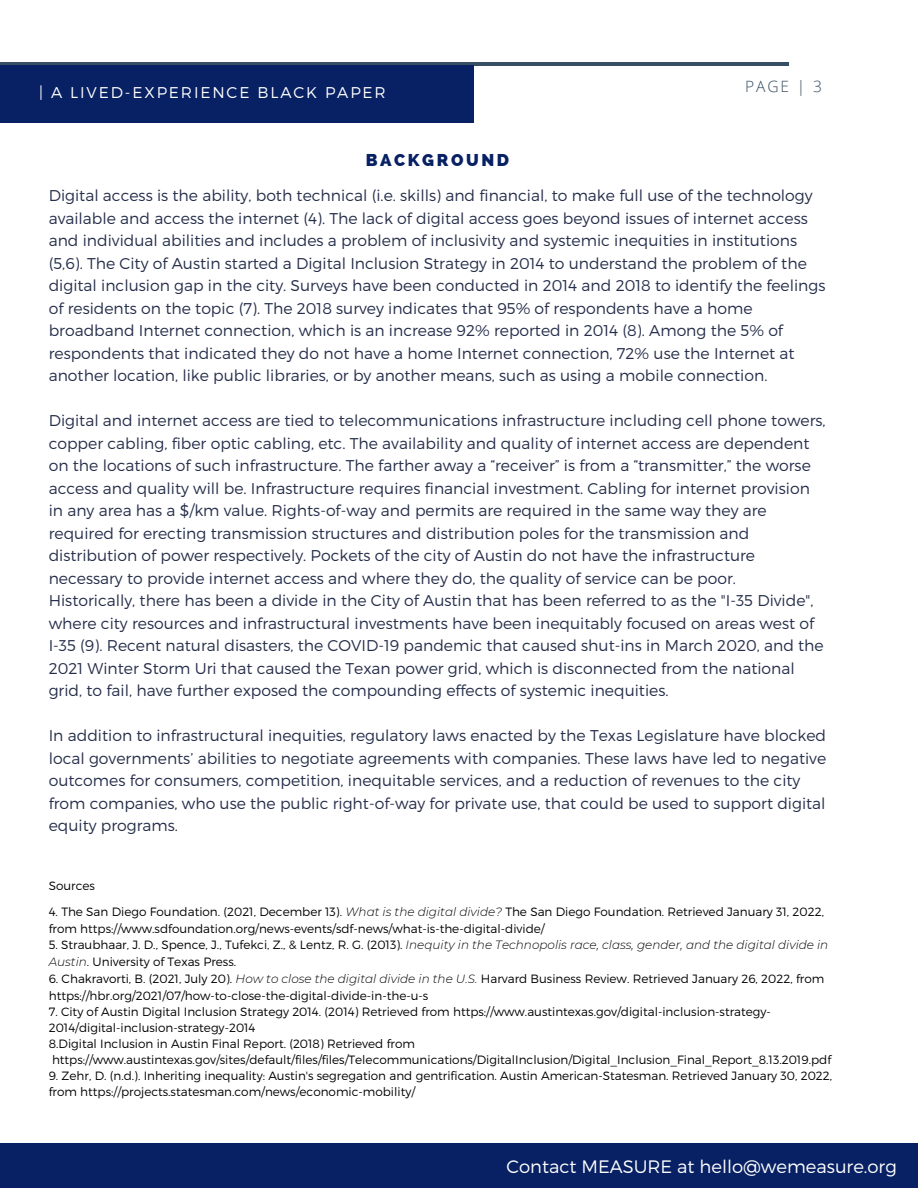
<style>
.page{position:relative;width:918px;height:1188px;background:#fff}
.page>*{position:absolute;margin:0;border:0;box-sizing:border-box;transform-origin:0 0}
.t1{font:300 18px "Montserrat";color:#fff}
.t2{font:800 17.1px "Raleway";letter-spacing:.15em;color:#082164}
.t3{font:300 15.6px/22.5px "Montserrat";color:#252e4a}
.t4{font:300 15.6px "Montserrat";letter-spacing:.12em;color:#fff}
.t5{font:300 15.6px "Open Sans";color:#364d62}
.t6{font:300 12px/16px "Montserrat";color:#000}
.s1{font-style:italic}
</style>
<div class="page">
<hr style="left:0;top:62px;width:789px;height:4px;background:#364d62">
<div style="left:0;top:65px;width:474px;height:58px;background:#082164"></div>
<div style="left:0;top:1144px;width:918px;height:44px;background:#082164"></div>
<p class="t4" style="left:39px;top:82px;width:348px">| A LIVED-EXPERIENCE BLACK PAPER</p>
<p class="t2" style="left:366px;top:150px;width:145px">BACKGROUND</p>
<p class="t5" style="left:745px;top:75px;width:78px">PAGE | 3</p>
<p class="t3" style="left:49px;top:184px;width:778px">Digital access is the ability, both technical (i.e. skills) and financial, to make full use of the technology available and access the internet (4). The lack of digital access goes beyond issues of internet access and individual abilities and includes a problem of inclusivity and systemic inequities in institutions (5,6). The City of Austin started a Digital Inclusion Strategy in 2014 to understand the problem of the digital inclusion gap in the city. Surveys have been conducted in 2014 and 2018 to identify the feelings of residents on the topic (7). The 2018 survey indicates that 95% of respondents have a home broadband Internet connection, which is an increase 92% reported in 2014 (8). Among the 5% of respondents that indicated they do not have a home Internet connection, 72% use the Internet at another location, like public libraries, or by another means, such as using a mobile connection.</p>
<p class="t3" style="left:49px;top:409px;width:778px">Digital and internet access are tied to telecommunications infrastructure including cell phone towers, copper cabling, fiber optic cabling, etc. The availability and quality of internet access are dependent on the locations of such infrastructure. The farther away a “receiver” is from a “transmitter,” the worse access and quality will be. Infrastructure requires financial investment. Cabling for internet provision in any area has a $/km value. Rights-of-way and permits are required in the same way they are required for erecting transmission structures and distribution poles for the transmission and distribution of power respectively. Pockets of the city of Austin do not have the infrastructure necessary to provide internet access and where they do, the quality of service can be poor.<br>Historically, there has been a divide in the City of Austin that has been referred to as the "I-35 Divide", where city resources and infrastructural investments have been inequitably focused on areas west of I-35 (9). Recent natural disasters, the COVID-19 pandemic that caused shut-ins in March 2020, and the 2021 Winter Storm Uri that caused the Texan power grid, which is disconnected from the national grid, to fail, have further exposed the compounding effects of systemic inequities.</p>
<p class="t3" style="left:49px;top:724px;width:779px">In addition to infrastructural inequities, regulatory laws enacted by the Texas Legislature have blocked local governments’ abilities to negotiate agreements with companies. These laws have led to negative outcomes for consumers, competition, inequitable services, and a reduction of revenues to the city from companies, who use the public right-of-way for private use, that could be used to support digital equity programs.</p>
<p class="t6" style="left:49px;top:877px;width:48px">Sources</p>
<p class="t6" style="left:49px;top:903px;width:777px;line-height:17px">4. The San Diego Foundation. (2021, December 13). <span class="s1">What is the digital divide?</span> The San Diego Foundation. Retrieved January 31, 2022, from https://www.sdfoundation.org/news-events/sdf-news/what-is-the-digital-divide/</p>
<p class="t6" style="left:49px;top:936px;width:781px;line-height:17px">5. Straubhaar, J. D., Spence, J., Tufekci, Z., &amp; Lentz, R. G. (2013). <span class="s1">Inequity in the Technopolis race, class, gender, and the digital divide in<br>Austin</span>. University of Texas Press.</p>
<p class="t6" style="left:49px;top:970px;width:777px;line-height:17px">6. Chakravorti, B. (2021, July 20). <span class="s1">How to close the digital divide in the U.S.</span> Harvard Business Review. Retrieved January 26, 2022, from https://hbr.org/2021/07/how-to-close-the-digital-divide-in-the-u-s</p>
<p class="t6" style="left:49px;top:1004px;width:784px">7. City of Austin Digital Inclusion Strategy 2014. (2014) Retrieved from https://www.austintexas.gov/digital-inclusion-strategy-2014/digital-inclusion-strategy-2014<br>8.Digital Inclusion in Austin Final Report. (2018) Retrieved from https://www.austintexas.gov/sites/default/files/files/Telecommunications/DigitalInclusion/Digital_Inclusion_Final_Report_8.13.2019.pdf</p>
<p class="t6" style="left:49px;top:1068px;width:785px">9. Zehr, D. (n.d.). Inheriting inequality: Austin's segregation and gentrification. Austin American-Statesman. Retrieved January 30, 2022, from https://projects.statesman.com/news/economic-mobility/</p>
<p class="t1" style="left:507px;top:1155px;width:392px">Contact MEASURE at hello@wemeasure.org</p>
</div>
